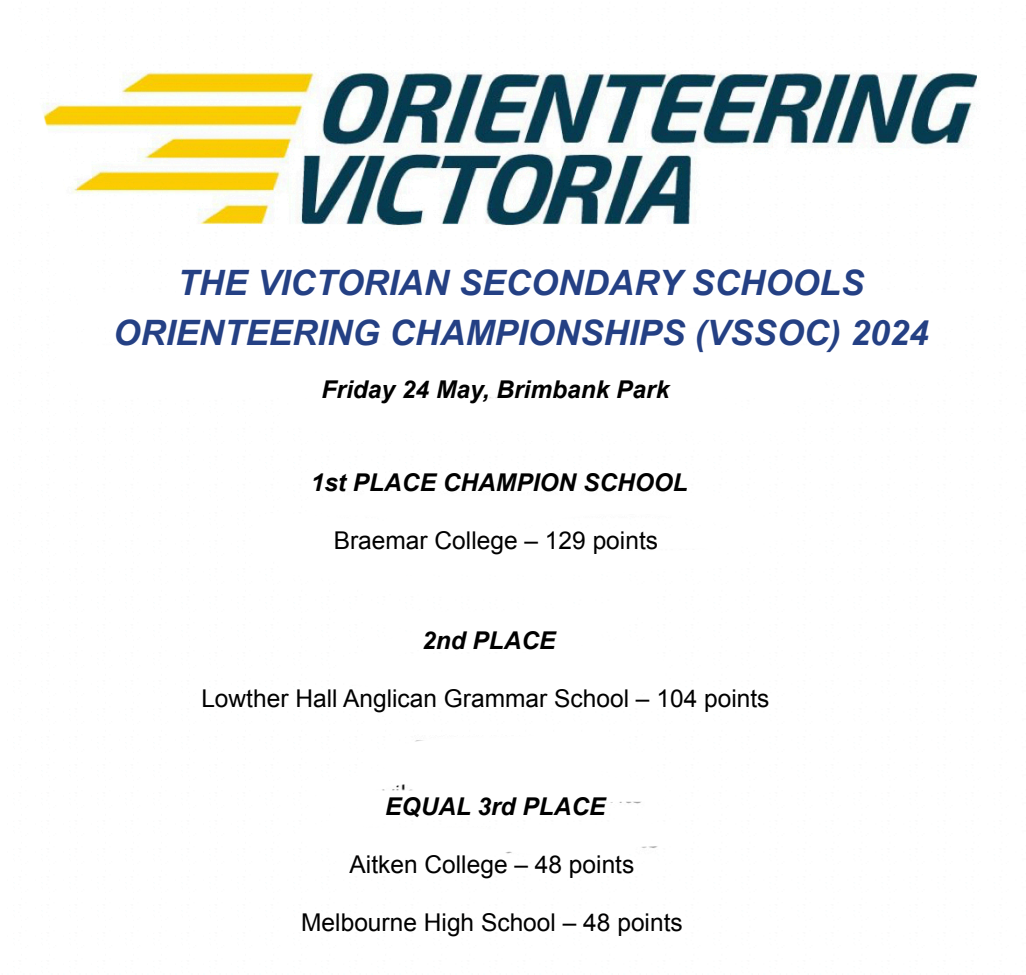
<style>
.page{position:relative;width:1026px;height:975px;background:#fff}
.page>*{position:absolute;margin:0;border:0;box-sizing:border-box;transform-origin:0 0}
.t1{font:italic 700 35px/50.4px "Arial";color:#244084;text-align:center}
.t2{font:24.5px "Arial";color:#000}
.t3{font:italic 700 24.5px "Arial";color:#000}
</style>
<div class="page">
<img style="left:42px;top:72px;width:935px;height:782px">
<h1 class="t1" style="left:113px;top:260px;width:816px">THE VICTORIAN SECONDARY SCHOOLS<br>ORIENTEERING CHAMPIONSHIPS (VSSOC) 2024</h1>
<p class="t3" style="left:321px;top:380px;width:349px">Friday 24 May, Brimbank Park</p>
<p class="t3" style="left:311px;top:473px;width:379px">1st PLACE CHAMPION SCHOOL</p>
<p class="t2" style="left:334px;top:531px;width:326px">Braemar College – 129 points</p>
<p class="t3" style="left:422px;top:631px;width:135px">2nd PLACE</p>
<p class="t2" style="left:201px;top:689px;width:569px">Lowther Hall Anglican Grammar School – 104 points</p>
<p class="t3" style="left:385px;top:797px;width:222px">EQUAL 3rd PLACE</p>
<p class="t2" style="left:349px;top:855px;width:286px">Aitken College – 48 points</p>
<p class="t2" style="left:301px;top:913px;width:383px">Melbourne High School – 48 points</p>
</div>
